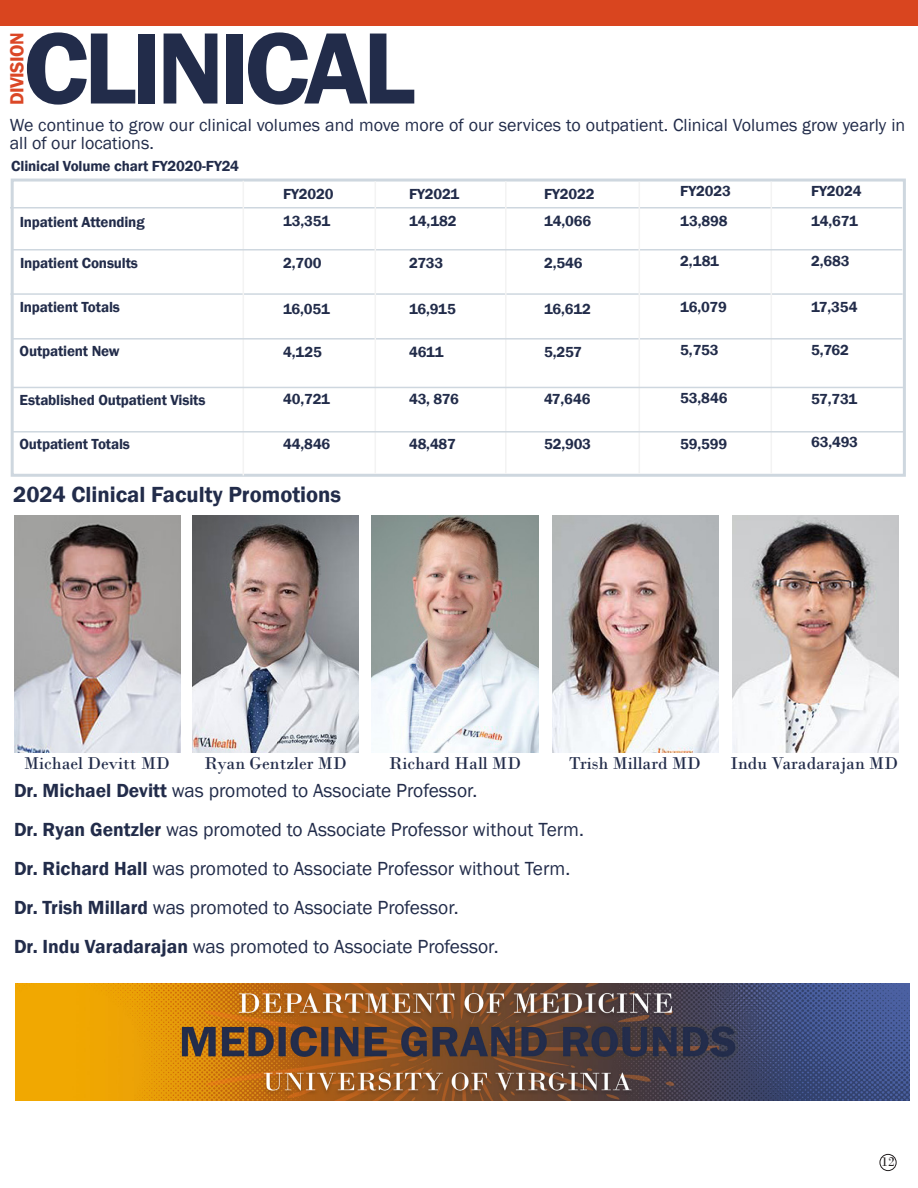
<style>
.page{position:relative;width:918px;height:1188px;background:#fff}
.page>*{position:absolute;margin:0;border:0;box-sizing:border-box;transform-origin:0 0}
.t1{font:600 105px "Franklin Gothic";letter-spacing:-.05em;color:#222c4a}
.t2{font:600 22.5px "Franklin Gothic";color:#222c4a}
.t3{font:19.5px "Franklin Gothic";color:#222c4a}
.t4{font:600 19.5px "Franklin Gothic";letter-spacing:-.03em;color:#db4726}
.t5{font:18px/18px "Franklin Gothic";color:#222c4a}
.t6{font:18px "Bodoni";color:#222c4a}
.t7{font:600 15px "Franklin Gothic";letter-spacing:-.01em;color:#222c4a}
.t8{font:13.5px "Bodoni";color:#231f20}
.s1{font-weight:600}
</style>
<div class="page">
<div style="left:0;top:0;width:912px;height:25px;background:#d9451f"></div>
<div style="left:912px;top:0;width:6px;height:25px;background:#d9451f"></div>
<img style="left:15px;top:983px;width:895px;height:117px">
<div style="left:11px;top:179px;width:895px;height:298px;border:3px solid #ced7df"></div>
<hr style="left:10px;top:207px;width:892px;height:1px;background:#ced7df">
<hr style="left:10px;top:293px;width:893px;height:2px;background:#ced7df">
<hr style="left:243px;top:181px;width:1px;height:295px;background:#f3f3f3">
<hr style="left:771px;top:182px;width:1px;height:292px;background:#f3f3f3">
<hr style="left:505px;top:181px;width:2px;height:293px;background:#f3f3f3">
<hr style="left:12px;top:338px;width:890px;height:2px;background:#ced7df">
<hr style="left:12px;top:249px;width:890px;height:1px;background:#ced7df">
<hr style="left:375px;top:181px;width:1px;height:293px;background:#f3f3f3">
<hr style="left:639px;top:182px;width:1px;height:292px;background:#f3f3f3">
<hr style="left:11px;top:431px;width:892px;height:2px;background:#ced7df">
<hr style="left:12px;top:387px;width:891px;height:1px;background:#ced7df">
<img style="left:14px;top:515px;width:166px;height:237px">
<img style="left:193px;top:515px;width:166px;height:237px">
<img style="left:372px;top:515px;width:166px;height:237px">
<img style="left:552px;top:515px;width:166px;height:237px">
<img style="left:732px;top:515px;width:166px;height:237px">
<div style="left:880px;top:1154px;width:16px;height:17px;border:1px solid #231f20;border-radius:50%"></div>
<p class="t1" style="left:23px;top:4px;width:394px">CLINICAL</p>
<p class="t4" style="left:5px;top:105px;width:74px;rotate:-90deg">DIVISION</p>
<p class="t5" style="left:10px;top:117px;width:897px">We continue to grow our clinical volumes and move more of our services to outpatient. Clinical Volumes grow yearly in all of our locations.</p>
<p class="t7" style="left:11px;top:157px;width:229px">Clinical Volume chart FY2020-FY24</p>
<p class="t7" style="left:20px;top:212px;width:126px">Inpatient Attending</p>
<p class="t7" style="left:20px;top:254px;width:120px">Inpatient Consults</p>
<p class="t7" style="left:20px;top:298px;width:102px">Inpatient Totals</p>
<p class="t7" style="left:20px;top:342px;width:102px">Outpatient New</p>
<p class="t7" style="left:20px;top:391px;width:187px">Established Outpatient Visits</p>
<p class="t7" style="left:20px;top:435px;width:112px">Outpatient Totals</p>
<p class="t7" style="left:283px;top:185px;width:52px">FY2020</p>
<p class="t7" style="left:409px;top:185px;width:52px">FY2021</p>
<p class="t7" style="left:544px;top:185px;width:52px">FY2022</p>
<p class="t7" style="left:680px;top:182px;width:52px">FY2023</p>
<p class="t7" style="left:811px;top:182px;width:52px">FY2024</p>
<p class="t7" style="left:283px;top:212px;width:49px">13,351</p>
<p class="t7" style="left:409px;top:212px;width:49px">14,182</p>
<p class="t7" style="left:544px;top:212px;width:49px">14,066</p>
<p class="t7" style="left:680px;top:212px;width:49px">13,898</p>
<p class="t7" style="left:811px;top:212px;width:48px">14,671</p>
<p class="t7" style="left:283px;top:253px;width:40px">2,700</p>
<p class="t7" style="left:409px;top:253px;width:36px">2733</p>
<p class="t7" style="left:544px;top:253px;width:40px">2,546</p>
<p class="t7" style="left:680px;top:252px;width:40px">2,181</p>
<p class="t7" style="left:811px;top:252px;width:40px">2,683</p>
<p class="t7" style="left:283px;top:299px;width:48px">16,051</p>
<p class="t7" style="left:409px;top:299px;width:48px">16,915</p>
<p class="t7" style="left:544px;top:299px;width:49px">16,612</p>
<p class="t7" style="left:680px;top:298px;width:48px">16,079</p>
<p class="t7" style="left:811px;top:298px;width:48px">17,354</p>
<p class="t7" style="left:283px;top:342px;width:40px">4,125</p>
<p class="t7" style="left:409px;top:342px;width:36px">4611</p>
<p class="t7" style="left:544px;top:342px;width:39px">5,257</p>
<p class="t7" style="left:680px;top:341px;width:40px">5,753</p>
<p class="t7" style="left:811px;top:341px;width:39px">5,762</p>
<p class="t7" style="left:283px;top:390px;width:48px">40,721</p>
<p class="t7" style="left:409px;top:390px;width:51px">43, 876</p>
<p class="t7" style="left:544px;top:390px;width:48px">47,646</p>
<p class="t7" style="left:680px;top:389px;width:49px">53,846</p>
<p class="t7" style="left:811px;top:390px;width:48px">57,731</p>
<p class="t7" style="left:283px;top:435px;width:49px">44,846</p>
<p class="t7" style="left:409px;top:435px;width:48px">48,487</p>
<p class="t7" style="left:544px;top:435px;width:49px">52,903</p>
<p class="t7" style="left:680px;top:435px;width:49px">59,599</p>
<p class="t7" style="left:811px;top:433px;width:49px">63,493</p>
<p class="t2" style="left:13px;top:480px;width:330px">2024 Clinical Faculty Promotions</p>
<p class="t6" style="left:24px;top:752px;width:147px">Michael Devitt MD</p>
<p class="t6" style="left:204px;top:752px;width:144px">Ryan Gentzler MD</p>
<p class="t6" style="left:389px;top:752px;width:134px">Richard Hall MD</p>
<p class="t6" style="left:569px;top:752px;width:133px">Trish Millard MD</p>
<p class="t6" style="left:730px;top:752px;width:169px">Indu Varadarajan MD</p>
<p class="t3" style="left:14px;top:778px;width:465px"><span class="s1">Dr. Michael Devitt</span> was promoted to Associate Professor.</p>
<p class="t3" style="left:14px;top:817px;width:572px"><span class="s1">Dr. Ryan Gentzler</span> was promoted to Associate Professor without Term.</p>
<p class="t3" style="left:14px;top:856px;width:558px"><span class="s1">Dr. Richard Hall</span> was promoted to Associate Professor without Term.</p>
<p class="t3" style="left:14px;top:895px;width:446px"><span class="s1">Dr. Trish Millard</span> was promoted to Associate Professor.</p>
<p class="t3" style="left:14px;top:934px;width:486px"><span class="s1">Dr. Indu Varadarajan</span> was promoted to Associate Professor.</p>
<p class="t8" style="left:881px;top:1154px;width:15px">12</p>
</div>
